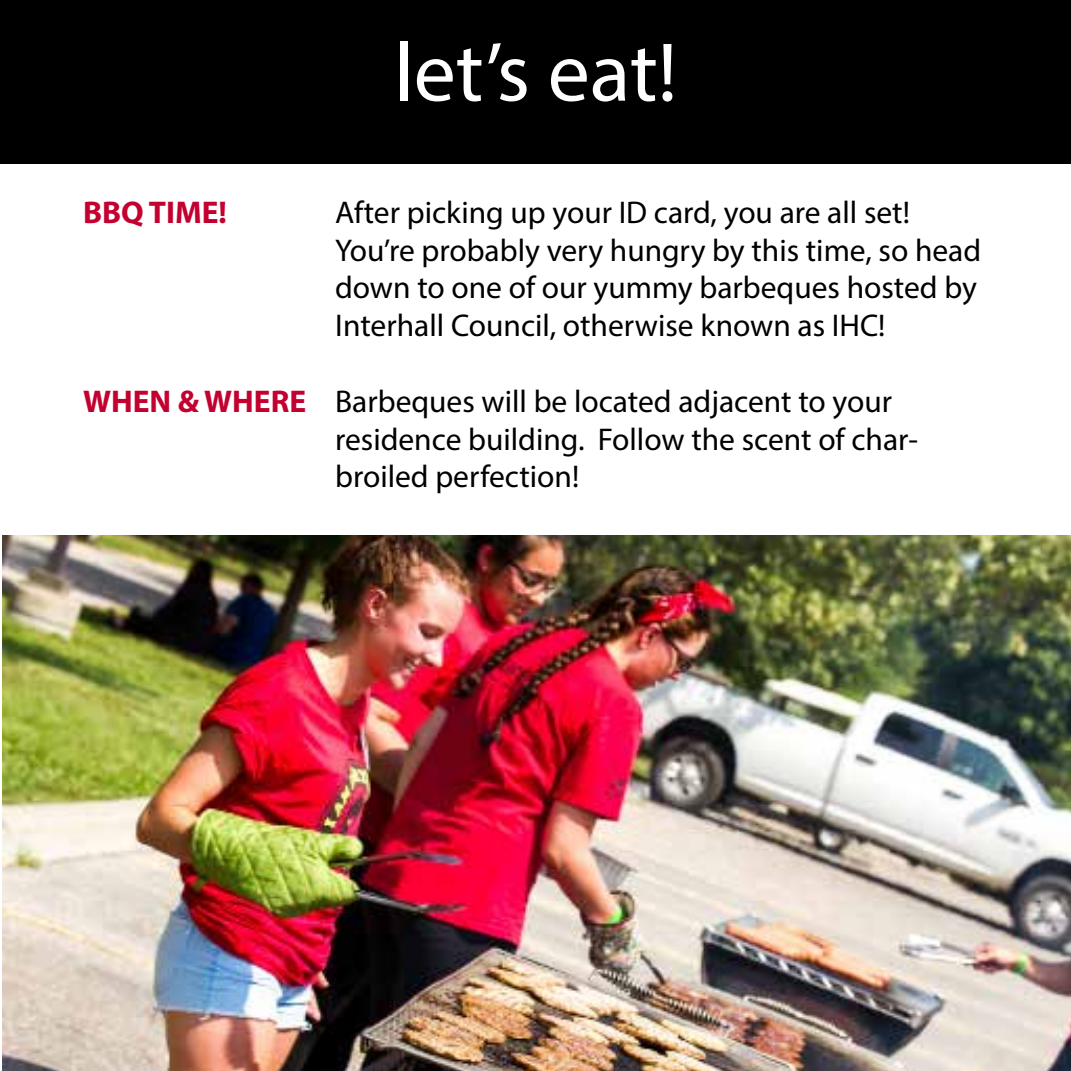
<style>
.page{position:relative;width:1071px;height:1071px;background:#fff}
.page>*{position:absolute;margin:0;border:0;box-sizing:border-box;transform-origin:0 0}
.t1{font:84px "Myriad Pro";color:#fff}
.t2{font:31.5px/37.8px "Myriad Pro";color:#000}
.t3{font:700 31.5px "Myriad Pro";color:#c3002f}
.s1{font-weight:700;color:#c3002f}
</style>
<div class="page">
<div style="left:0;top:0;width:1071px;height:164px;background:#000"></div>
<img style="left:3px;top:536px;width:1068px;height:535px">
<h1 class="t1" style="left:394px;top:21px;width:285px">let’s eat!</h1>
<p class="t3" style="left:83px;top:192px;width:145px">BBQ TIME!</p>
<p class="t2" style="left:335px;top:193px;width:648px">After picking up your ID card, you are all set!<br>You’re probably very hungry by this time, so head down to one of our yummy barbeques hosted by Interhall Council, otherwise known as IHC!</p>
<p class="t2" style="left:335px;top:382px;width:584px;text-indent:-252px"><span class="s1">WHEN &amp; WHERE</span> Barbeques will be located adjacent to your residence building. Follow the scent of char&shy;broiled perfection!</p>
</div>
